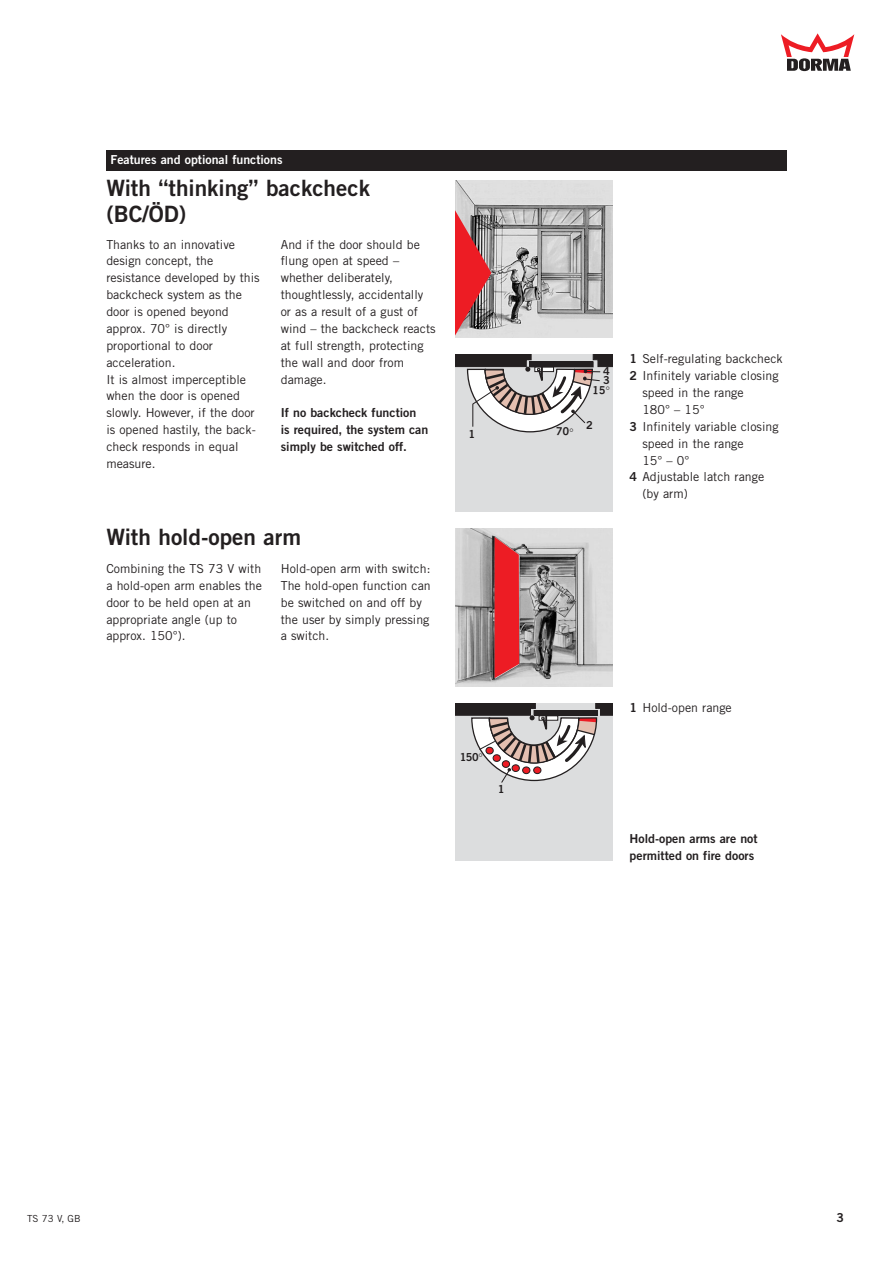
<style>
.page{position:relative;width:893px;height:1263px;background:#fff}
.page>*{position:absolute;margin:0;border:0;box-sizing:border-box;transform-origin:0 0}
.t1{font:22.5px/25.5px "Trade Gothic Bold Two";color:#231f20}
.t2{font:12.3px/16.8px "Trade Gothic";color:#231f20}
.t3{font:12.3px/16.8px "Trade Gothic Bold Two";color:#231f20}
.t4{font:12.3px "Trade Gothic Bold Two";color:#fff}
.t5{font:11.1px "Trade Gothic Bold Two";color:#231f20}
.t6{font:9.75px "Trade Gothic";color:#231f20}
.s1{font-family:"Trade Gothic Bold Two"}
</style>
<div class="page">
<div style="left:455px;top:354px;width:157px;height:158px;background:#dcddde"></div>
<div style="left:455px;top:703px;width:157px;height:157px;background:#dcddde"></div>
<img style="left:455px;top:529px;width:157px;height:157px">
<svg style="left:494px;top:537px;width:25px;height:141px;background:#e32f36"></svg>
<div style="left:106px;top:150px;width:681px;height:21px;background:#231f20"></div>
<img style="left:455px;top:180px;width:157px;height:157px">
<svg style="left:455px;top:208px;width:36px;height:129px;background:#be575b"></svg>
<svg style="left:781px;top:33px;width:73px;height:38px"></svg>
<svg style="left:455px;top:703px;width:157px;height:80px"></svg>
<svg style="left:455px;top:354px;width:157px;height:79px"></svg>
<p class="t4" style="left:110px;top:155px;width:173px">Features and optional functions</p>
<h1 class="t1" style="left:106px;top:178px;width:265px">With “thinking” backcheck (BC/ÖD)</h1>
<p class="t2" style="left:106px;top:237px;width:155px">Thanks to an innovative design concept, the resistance developed by this backcheck system as the door is opened beyond approx. 70° is directly proportional to door acceleration.<br>It is almost imperceptible when the door is opened slowly. However, if the door is opened hastily, the back&shy;check responds in equal measure.</p>
<p class="t2" style="left:281px;top:237px;width:156px">And if the door should be flung open at speed – whether deliberately, thoughtlessly, accidentally or as a result of a gust of wind – the backcheck reacts at full strength, protecting the wall and door from damage.</p>
<p class="t3" style="left:281px;top:406px;width:149px">If no backcheck function<br>is required, the system can simply be switched off.</p>
<h1 class="t1" style="left:106px;top:526px;width:196px">With hold-open arm</h1>
<p class="t2" style="left:106px;top:561px;width:157px">Combining the TS 73 V with a hold-open arm enables the door to be held open at an appropriate angle (up to approx. 150°).</p>
<p class="t2" style="left:281px;top:561px;width:151px">Hold-open arm with switch:<br>The hold-open function can be switched on and off by the user by simply pressing a switch.</p>
<p class="t5" style="left:468px;top:430px;width:8px">1</p>
<p class="t5" style="left:459px;top:753px;width:21px">150</p>
<p class="t5" style="left:498px;top:785px;width:8px">1</p>
<p class="t5" style="left:603px;top:367px;width:8px">4</p>
<p class="t5" style="left:603px;top:376px;width:8px">3</p>
<p class="t5" style="left:586px;top:421px;width:8px">2</p>
<p class="t2" style="left:629px;top:352px;width:155px"><span class="s1">1</span> Self-regulating backcheck</p>
<p class="t2" style="left:629px;top:369px;width:150px"><span class="s1">2</span> Infinitely variable closing</p>
<p class="t2" style="left:642px;top:385px;width:103px">speed in the range</p>
<p class="t2" style="left:642px;top:402px;width:64px">180° – 15°</p>
<p class="t2" style="left:629px;top:419px;width:150px"><span class="s1">3</span> Infinitely variable closing</p>
<p class="t2" style="left:642px;top:436px;width:103px">speed in the range</p>
<p class="t2" style="left:642px;top:453px;width:49px">15° – 0°</p>
<p class="t2" style="left:629px;top:470px;width:136px"><span class="s1">4</span> Adjustable latch range</p>
<p class="t2" style="left:642px;top:487px;width:47px">(by arm)</p>
<p class="t2" style="left:629px;top:700px;width:104px"><span class="s1">1</span> Hold-open range</p>
<p class="t3" style="left:629px;top:831px;width:129px">Hold-open arms are not permitted on fire doors</p>
<p class="t6" style="left:27px;top:1215px;width:55px">TS 73 V, GB</p>
<p class="t3" style="left:836px;top:1211px;width:9px">3</p>
</div>
